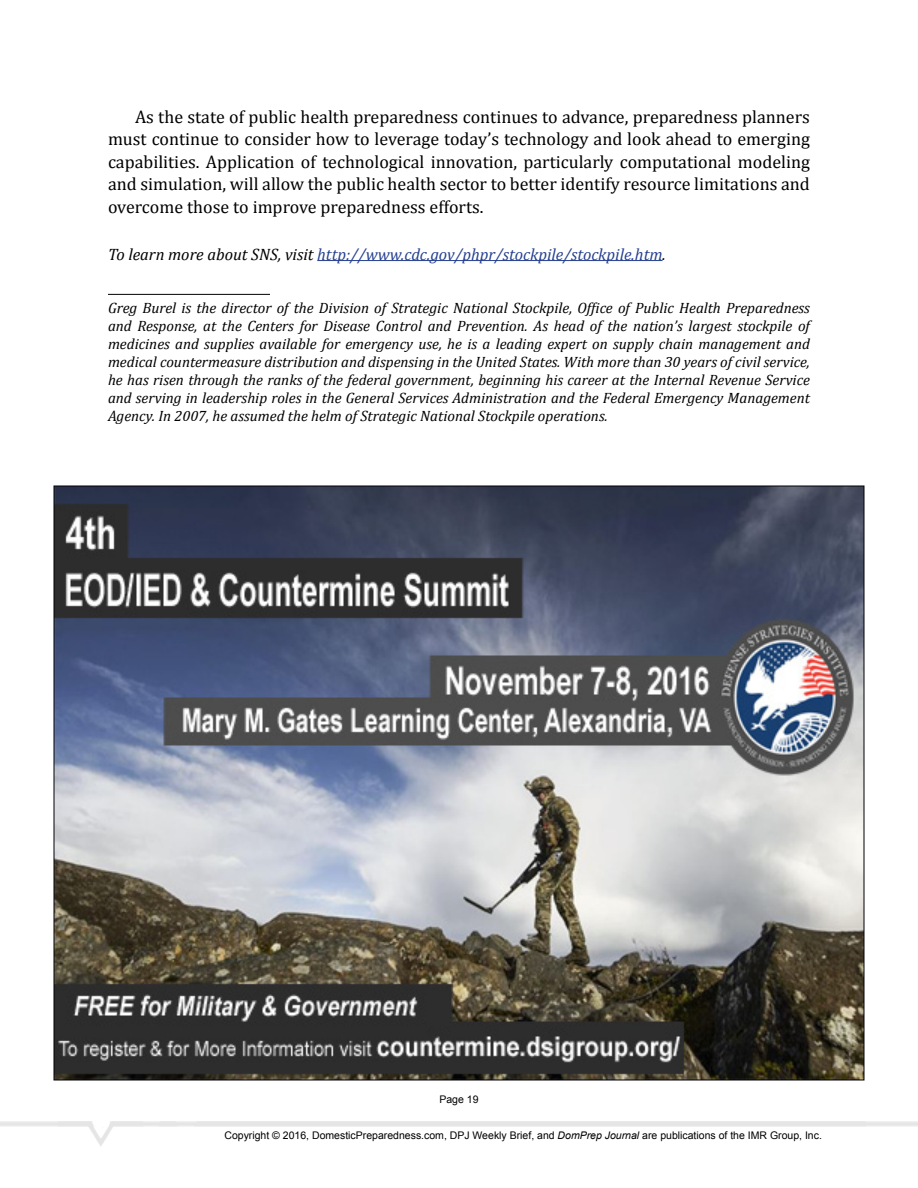
<style>
.page{position:relative;width:918px;height:1188px;background:#fff}
.page>*{position:absolute;margin:0;border:0;box-sizing:border-box;transform-origin:0 0}
.t1{font:18px/22.5px "Cambria";color:#000;text-align:justify}
.t2{font:italic 16.5px "Cambria";color:#25408f}
.t3{font:italic 15px/18px "Cambria";color:#000;text-align:justify}
.t4{font:10.5px "Arial";color:#000}
.s1{color:#000}
.s2{font-style:italic}
</style>
<div class="page">
<hr style="left:108px;top:294px;width:162px;height:1px;background:#000">
<img style="left:56px;top:488px;width:806px;height:590px">
<hr style="left:317px;top:260px;width:346px;height:1px;background:#25408f">
<p class="t1" style="left:108px;top:105px;width:704px;text-indent:27px">As the state of public health preparedness continues to advance, preparedness planners must continue to consider how to leverage today’s technology and look ahead to emerging capabilities. Application of technological innovation, particularly computational modeling and simulation, will allow the public health sector to better identify resource limitations and overcome those to improve preparedness efforts.</p>
<p class="t2" style="left:108px;top:244px;width:559px"><span class="s1">To learn more about SNS, visit</span> http://www.cdc.gov/phpr/stockpile/stockpile.htm<span class="s1">.</span></p>
<p class="t3" style="left:108px;top:298px;width:704px">Greg Burel is the director of the Division of Strategic National Stockpile, Office of Public Health Preparedness and Response, at the Centers for Disease Control and Prevention. As head of the nation’s largest stockpile of medicines and supplies available for emergency use, he is a leading expert on supply chain management and medical countermeasure distribution and dispensing in the United States. With more than 30 years of civil service, he has risen through the ranks of the federal government, beginning his career at the Internal Revenue Service and serving in leadership roles in the General Services Administration and the Federal Emergency Management Agency. In 2007, he assumed the helm of Strategic National Stockpile operations.</p>
<p class="t4" style="left:439px;top:1092px;width:41px">Page 19</p>
<p class="t4" style="left:224px;top:1128px;width:599px">Copyright © 2016, DomesticPreparedness.com, DPJ Weekly Brief, and <span class="s2">DomPrep Journal</span> are publications of the IMR Group, Inc.</p>
</div>
